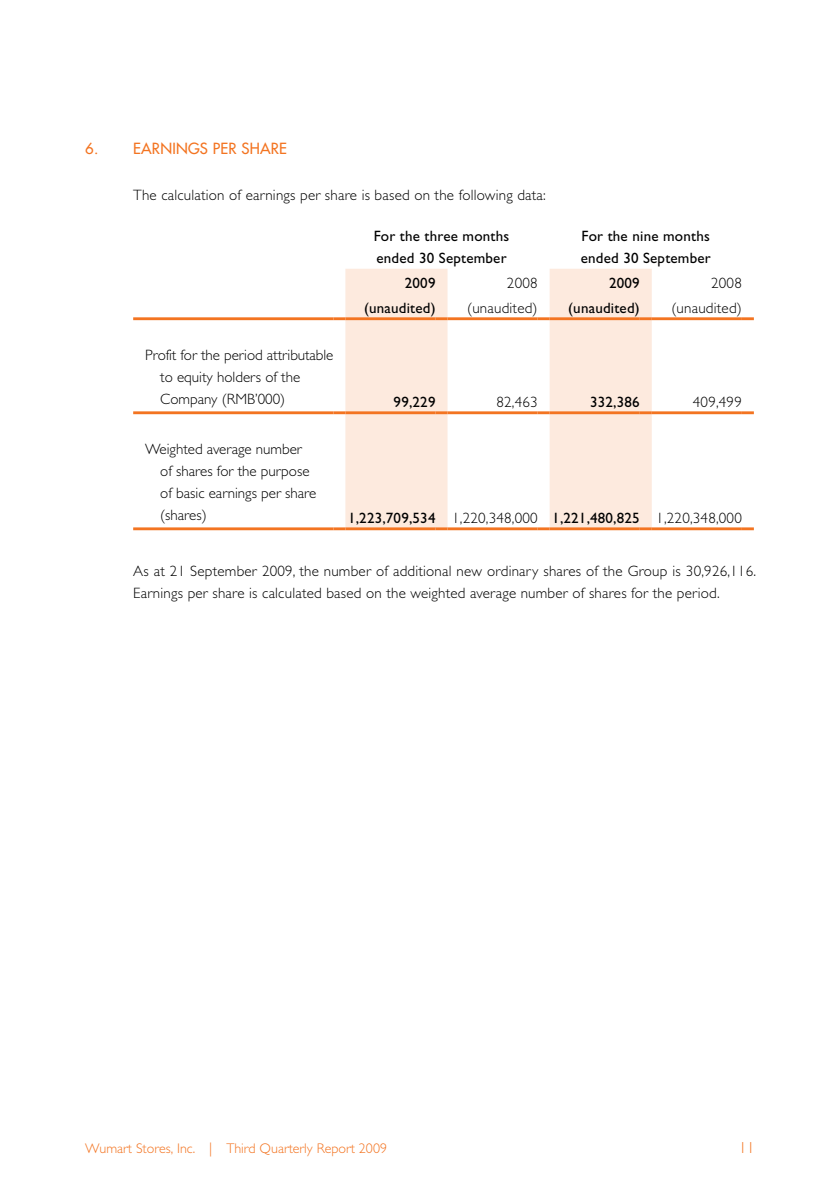
<style>
.page{position:relative;width:840px;height:1191px;background:#fff}
.page>*{position:absolute;margin:0;border:0;box-sizing:border-box;transform-origin:0 0}
.t1{font:300 16px "Gill Sans Std";color:#f37421}
.t2{font:300 15px/22px "Gill Sans Std";letter-spacing:.015em;color:#000}
.t3{font:15px/22px "Gill Sans Std";letter-spacing:.015em;color:#000}
.t4{font:500 15px "Futura Std";color:#f37421}
.t5{font:300 14px "Gill Sans Std";color:#f37421}
.s1{font-weight:300}
</style>
<div class="page">
<svg style="left:345px;top:269px;width:306px;height:258px;fill:#fdeade"></svg>
<hr style="left:133px;top:317px;width:200px;height:3px;background:#f37421">
<svg style="left:333px;top:317px;width:12px;height:3px"></svg>
<hr style="left:345px;top:317px;width:90px;height:3px;background:#f37421">
<svg style="left:435px;top:317px;width:12px;height:3px"></svg>
<hr style="left:447px;top:317px;width:90px;height:3px;background:#f37421">
<svg style="left:537px;top:317px;width:12px;height:3px"></svg>
<hr style="left:549px;top:317px;width:90px;height:3px;background:#f37421">
<svg style="left:639px;top:317px;width:12px;height:3px"></svg>
<hr style="left:651px;top:317px;width:90px;height:3px;background:#f37421">
<svg style="left:741px;top:317px;width:12px;height:3px"></svg>
<hr style="left:133px;top:527px;width:200px;height:3px;background:#f37421">
<svg style="left:333px;top:527px;width:12px;height:3px"></svg>
<hr style="left:345px;top:527px;width:90px;height:3px;background:#f37421">
<svg style="left:435px;top:527px;width:12px;height:3px"></svg>
<hr style="left:447px;top:527px;width:90px;height:3px;background:#f37421">
<svg style="left:537px;top:527px;width:12px;height:3px"></svg>
<hr style="left:549px;top:527px;width:90px;height:3px;background:#f37421">
<svg style="left:639px;top:527px;width:12px;height:3px"></svg>
<hr style="left:651px;top:527px;width:90px;height:3px;background:#f37421">
<svg style="left:741px;top:527px;width:12px;height:3px"></svg>
<hr style="left:133px;top:411px;width:200px;height:3px;background:#f37421">
<svg style="left:333px;top:411px;width:12px;height:3px"></svg>
<hr style="left:345px;top:411px;width:90px;height:3px;background:#f37421">
<svg style="left:435px;top:411px;width:12px;height:3px"></svg>
<hr style="left:447px;top:411px;width:90px;height:3px;background:#f37421">
<svg style="left:537px;top:411px;width:12px;height:3px"></svg>
<hr style="left:549px;top:411px;width:90px;height:3px;background:#f37421">
<svg style="left:639px;top:411px;width:12px;height:3px"></svg>
<hr style="left:651px;top:411px;width:90px;height:3px;background:#f37421">
<svg style="left:741px;top:411px;width:12px;height:3px"></svg>
<p class="t4" style="left:85px;top:139px;width:27px">6. EARNINGS</p>
<p class="t4" style="left:213px;top:139px;width:57px">PER SHARE</p>
<p class="t2" style="left:133px;top:184px;width:414px">The calculation of earnings per share is based on the following data:</p>
<p class="t3" style="left:373px;top:225px;width:137px">For the three months ended 30 September</p>
<p class="t3" style="left:580px;top:225px;width:132px">For the nine months ended 30 September</p>
<p class="t3" style="left:404px;top:272px;width:32px">2009</p>
<p class="t2" style="left:506px;top:272px;width:32px">2008</p>
<p class="t3" style="left:608px;top:272px;width:32px">2009</p>
<p class="t2" style="left:710px;top:272px;width:32px">2008</p>
<p class="t3" style="left:364px;top:297px;width:73px">(unaudited)</p>
<p class="t2" style="left:467px;top:297px;width:72px">(unaudited)</p>
<p class="t3" style="left:568px;top:297px;width:73px">(unaudited)</p>
<p class="t2" style="left:671px;top:297px;width:72px">(unaudited)</p>
<p class="t2" style="left:160px;top:344px;width:174px;text-indent:-15px">Profit for the period attributable to equity holders of the<br>Company (RMB’000)</p>
<p class="t3" style="left:393px;top:391px;width:43px">99,229</p>
<p class="t2" style="left:496px;top:391px;width:43px">82,463</p>
<p class="t3" style="left:590px;top:391px;width:51px">332,386</p>
<p class="t2" style="left:692px;top:391px;width:50px">409,499</p>
<p class="t2" style="left:160px;top:438px;width:158px;text-indent:-15px">Weighted average number of shares for the purpose of basic earnings per share (shares)</p>
<p class="t3" style="left:348px;top:507px;width:395px">1,223,709,534 <span class="s1">1 ,220,348,000</span> 1,221,480,825 <span class="s1">1 ,220,348,000</span></p>
<p class="t2" style="left:133px;top:560px;width:624px">As at 21 September 2009, the number of additional new ordinary shares of the Group is 30,926,11 6.<br>Earnings per share is calculated based on the weighted average number of shares for the period.</p>
<p class="t5" style="left:85px;top:1140px;width:303px">Wumart Stores, Inc. | Third Quarterly Report 2009</p>
<p class="t1" style="left:738px;top:1138px;width:6px">11</p>
</div>
